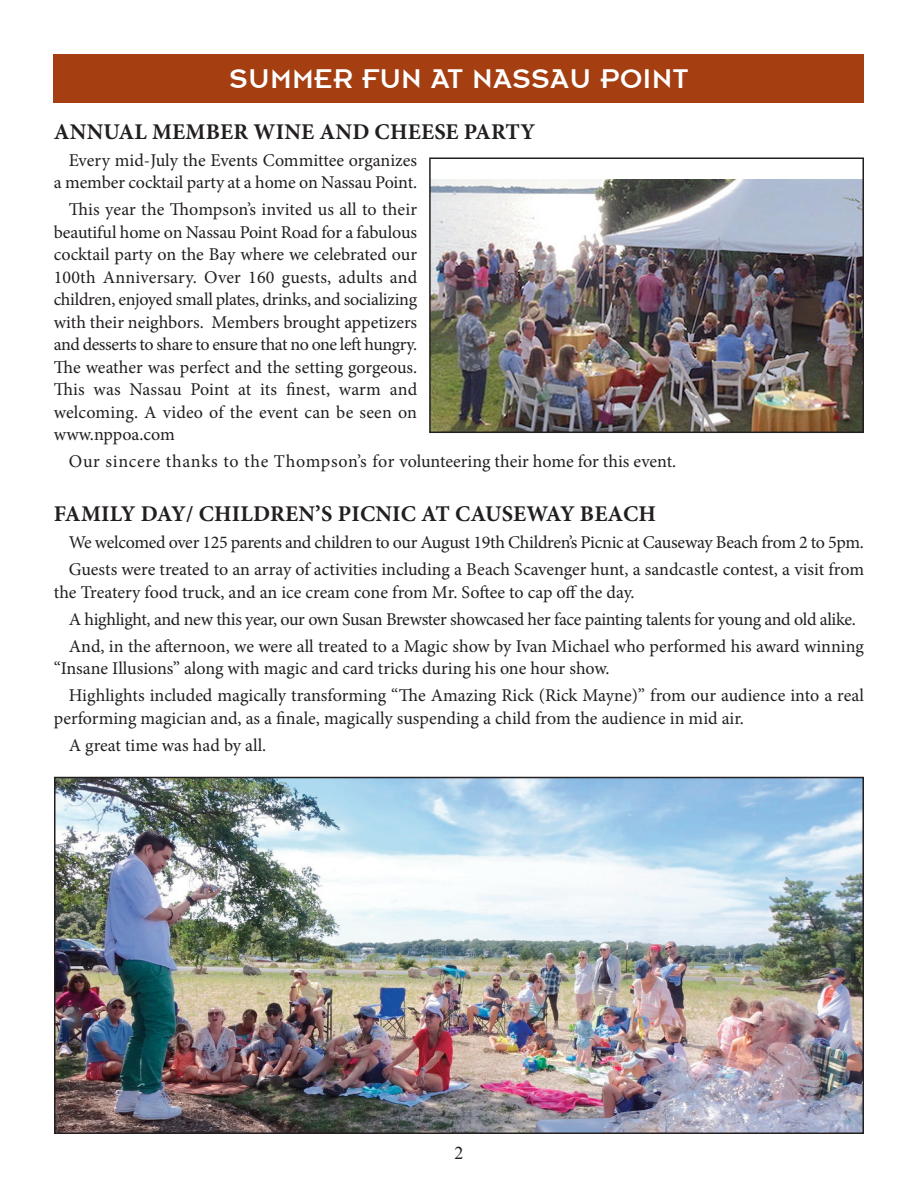
<style>
.page{position:relative;width:918px;height:1188px;background:#fff}
.page>*{position:absolute;margin:0;border:0;box-sizing:border-box;transform-origin:0 0}
.t1{font:30px "Insignia";letter-spacing:.025em;color:#fff}
.t2{font:700 22.5px "Minion Pro";letter-spacing:.01em;color:#231f20}
.t3{font:18px/22.5px "Minion Pro";letter-spacing:-.005em;color:#231f20}
.t4{font:18px "Times New Roman";color:#231f20}
</style>
<div class="page">
<div style="left:54px;top:54px;width:810px;height:49px;background:#a53e11"></div>
<img style="left:432px;top:179px;width:429px;height:251px">
<div style="left:429px;top:157px;width:435px;height:276px;border:2px solid #231f20"></div>
<img style="left:57px;top:780px;width:804px;height:351px">
<div style="left:54px;top:777px;width:810px;height:357px;border:2px solid #231f20"></div>
<h1 class="t1" style="left:230px;top:69px;width:460px">SUMMER FUN AT NASSAU POINT</h1>
<p class="t2" style="left:54px;top:122px;width:483px">ANNUAL MEMBER WINE AND CHEESE PARTY</p>
<p class="t3" style="left:54px;top:150px;width:365px;text-align:right">Every mid-July the Events Committee organizes<br>a member cocktail party at a home on Nassau Point.</p>
<p class="t3" style="left:54px;top:200px;width:365px;text-align:justify;text-indent:15px">This year the Thompson’s invited us all to their beautiful home on Nassau Point Road for a fabulous cocktail party on the Bay where we celebrated our 100th Anniversary. Over 160 guests, adults and children, enjoyed small plates, drinks, and socializing with their neighbors. Members brought appetizers and desserts to share to ensure that no one left hungry.<br>The weather was perfect and the setting gorgeous.<br>This was Nassau Point at its finest, warm and welcoming. A video of the event can be seen on www.nppoa.com</p>
<p class="t3" style="left:69px;top:452px;width:609px">Our sincere thanks to the Thompson’s for volunteering their home for this event.</p>
<p class="t2" style="left:54px;top:505px;width:604px">FAMILY DAY/ CHILDREN’S PICNIC AT CAUSEWAY BEACH</p>
<p class="t3" style="left:69px;top:530px;width:797px;line-height:27px">We welcomed over 125 parents and children to our August 19th Children’s Picnic at Causeway Beach from 2 to 5pm.<br>Guests were treated to an array of activities including a Beach Scavenger hunt, a sandcastle contest, a visit from</p>
<p class="t3" style="left:69px;top:580px;width:797px;line-height:27px;text-indent:-15px">the Treatery food truck, and an ice cream cone from Mr. Softee to cap off the day.<br>A highlight, and new this year, our own Susan Brewster showcased her face painting talents for young and old alike.<br>And, in the afternoon, we were all treated to a Magic show by Ivan Michael who performed his award winning</p>
<p class="t3" style="left:69px;top:656px;width:797px;line-height:27px;text-indent:-15px">“Insane Illusions” along with magic and card tricks during his one hour show.<br>Highlights included magically transforming “The Amazing Rick (Rick Mayne)” from our audience into a real</p>
<p class="t3" style="left:69px;top:706px;width:677px;line-height:27px;text-indent:-15px">performing magician and, as a finale, magically suspending a child from the audience in mid air.<br>A great time was had by all.</p>
<p class="t4" style="left:454px;top:1143px;width:10px">2</p>
</div>
